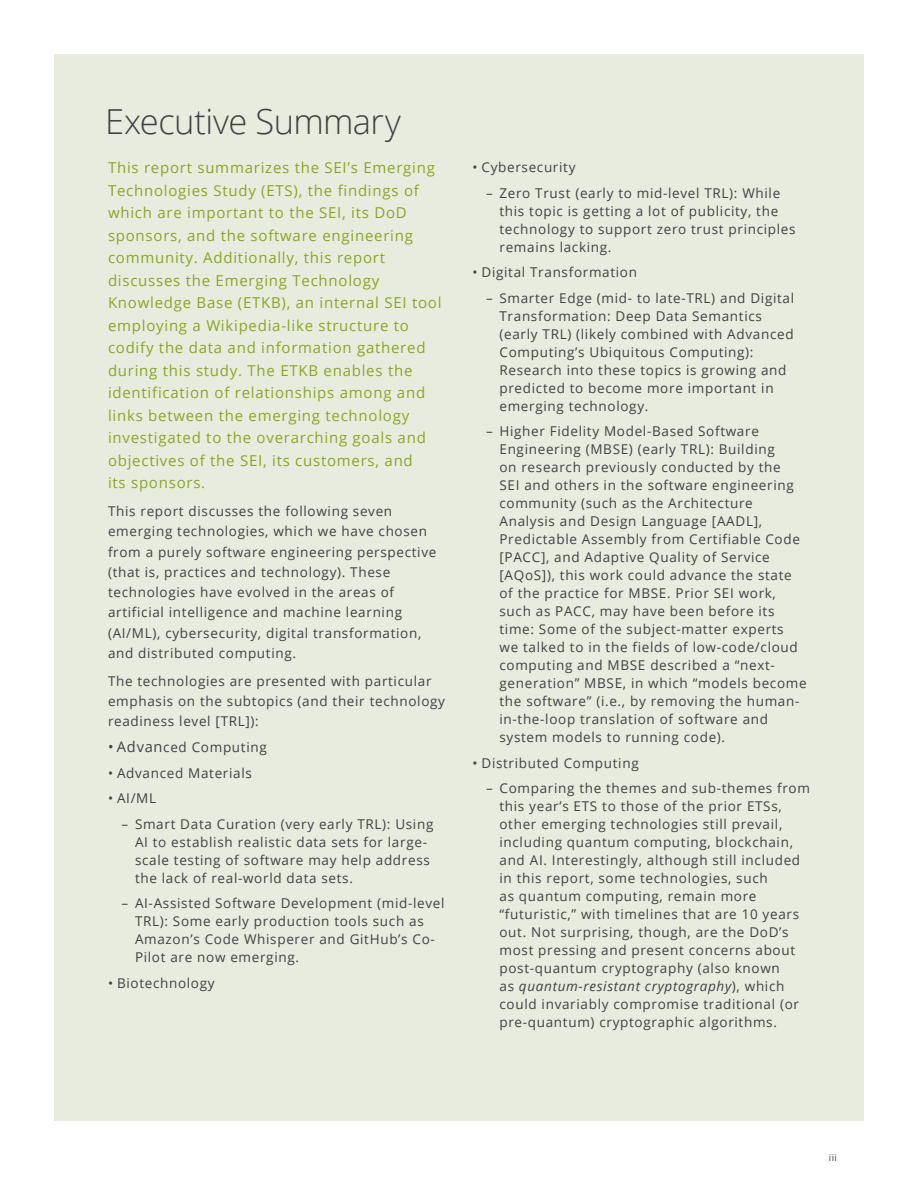
<style>
.page{position:relative;width:918px;height:1188px;background:#fff}
.page>*{position:absolute;margin:0;border:0;box-sizing:border-box;transform-origin:0 0}
.t1{font:300 34.5px "Open Sans";letter-spacing:-.015em;color:#414042}
.t2{font:15px/22.5px "Open Sans";letter-spacing:.05em;color:#89a528}
.t3{font:13.5px/18px "Open Sans";letter-spacing:.05em;color:#414042}
.t4{font:9.3px "Open Sans";color:#414042}
.s1{font-size:14.7px}
.s2{font-style:italic}
</style>
<div class="page">
<div style="left:54px;top:54px;width:810px;height:1066px;background:#e8ecde"></div>
<h1 class="t1" style="left:105px;top:98px;width:297px">Executive Summary</h1>
<p class="t2" style="left:108px;top:156px;width:335px">This report summarizes the SEI’s Emerging Technologies Study (ETS), the findings of which are important to the SEI, its DoD sponsors, and the software engineering community. Additionally, this report discusses the Emerging Technology Knowledge Base (ETKB), an internal SEI tool employing a Wikipedia-like structure to codify the data and information gathered during this study. The ETKB enables the identification of relationships among and links between the emerging technology investigated to the overarching goals and objectives of the SEI, its customers, and<br>its sponsors.</p>
<p class="t3" style="left:108px;top:501px;width:330px;line-height:20.2px">This report discusses the following seven emerging technologies, which we have chosen from a purely software engineering perspective (that is, practices and technology). These technologies have evolved in the areas of artificial intelligence and machine learning (AI/ML), cybersecurity, digital transformation, and distributed computing.</p>
<p class="t3" style="left:108px;top:670px;width:339px;line-height:20.2px">The technologies are presented with particular emphasis on the subtopics (and their technology readiness level [TRL]):</p>
<p class="t3" style="left:108px;top:738px;width:160px"><span class="s1">• Advan</span>ced Computing</p>
<p class="t3" style="left:108px;top:764px;width:145px">• Advanced Materials</p>
<p class="t3" style="left:108px;top:789px;width:50px">• AI/ML</p>
<p class="t3" style="left:135px;top:815px;width:300px;text-indent:-14px">– Smart Data Curation (very early TRL): Using AI to establish realistic data sets for large&shy;scale testing of software may help address the lack of real-world data sets.</p>
<p class="t3" style="left:135px;top:894px;width:311px;text-indent:-14px">– AI-Assisted Software Development (mid-level TRL): Some early production tools such as Amazon’s Code Whisperer and GitHub’s Co-Pilot are now emerging.</p>
<p class="t3" style="left:108px;top:974px;width:108px">• Biotechnology</p>
<p class="t3" style="left:472px;top:158px;width:105px">• Cybersecurity</p>
<p class="t3" style="left:500px;top:184px;width:298px;text-indent:-14px">– Zero Trust (early to mid-level TRL): While this topic is getting a lot of publicity, the technology to support zero trust principles remains lacking.</p>
<p class="t3" style="left:472px;top:263px;width:166px">• Digital Transformation</p>
<p class="t3" style="left:500px;top:289px;width:296px;text-indent:-14px">– Smarter Edge (mid- to late-TRL) and Digital Transformation: Deep Data Semantics (early TRL) (likely combined with Advanced Computing’s Ubiquitous Computing):<br>Research into these topics is growing and predicted to become more important in emerging technology.</p>
<p class="t3" style="left:500px;top:422px;width:309px;text-indent:-14px">– Higher Fidelity Model-Based Software Engineering (MBSE) (early TRL): Building<br>on research previously conducted by the<br>SEI and others in the software engineering community (such as the Architecture Analysis and Design Language [AADL], Predictable Assembly from Certifiable Code [PACC], and Adaptive Quality of Service [AQoS]), this work could advance the state of the practice for MBSE. Prior SEI work, such as PACC, may have been before its time: Some of the subject-matter experts<br>we talked to in the fields of low-code/cloud computing and MBSE described a “next&shy;generation” MBSE, in which “models become the software” (i.e., by removing the human&shy;in-the-loop translation of software and system models to running code).</p>
<p class="t3" style="left:472px;top:753px;width:168px">• Distributed Computing</p>
<p class="t3" style="left:500px;top:779px;width:312px;text-indent:-14px">– Comparing the themes and sub-themes from this year’s ETS to those of the prior ETSs, other emerging technologies still prevail, including quantum computing, blockchain, and AI. Interestingly, although still included in this report, some technologies, such<br>as quantum computing, remain more “futuristic,” with timelines that are 10 years out. Not surprising, though, are the DoD’s most pressing and present concerns about post-quantum cryptography (also known<br>as <span class="s2">quantum-resistant cryptography</span>), which could invariably compromise traditional (or pre-quantum) cryptographic algorithms.</p>
<p class="t4" style="left:829px;top:1151px;width:10px">iii</p>
</div>
